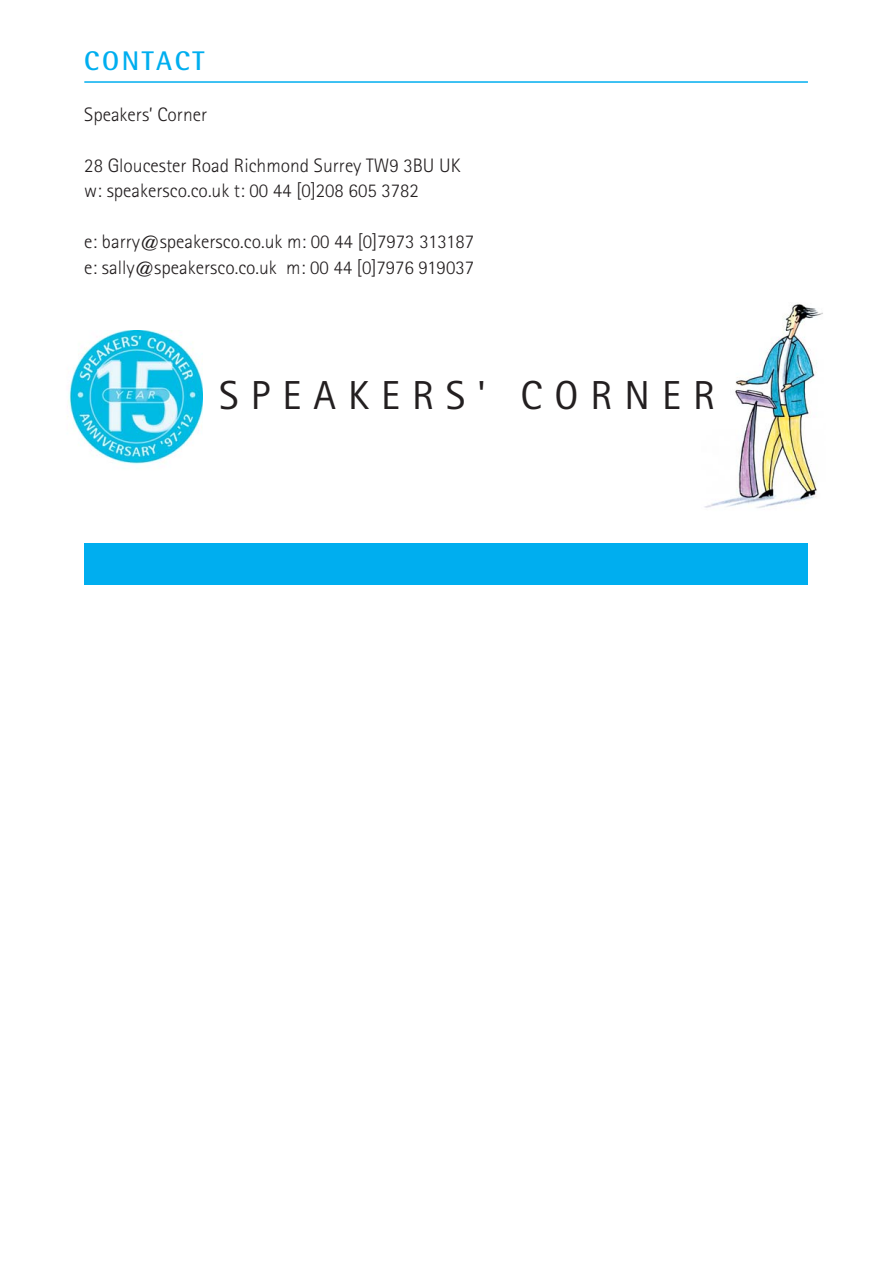
<style>
.page{position:relative;width:893px;height:1263px;background:#fff}
.page>*{position:absolute;margin:0;border:0;box-sizing:border-box;transform-origin:0 0}
.t1{font:40.5px "Rotis Sans Serif";letter-spacing:.3em;color:#231f20}
.t2{font:700 27px "Rotis Semi Sans";letter-spacing:.1em;color:#00aeef}
.t3{font:300 19.5px/25.5px "Rotis Sans Serif";color:#231f20}
</style>
<div class="page">
<img style="left:67px;top:330px;width:136px;height:134px">
<img style="left:704px;top:304px;width:119px;height:204px">
<div style="left:84px;top:543px;width:724px;height:42px;background:#00aeef"></div>
<hr style="left:84px;top:81px;width:724px;height:2px;background:#00aeef">
<h2 class="t2" style="left:84px;top:51px;width:122px">CONTACT</h2>
<p class="t3" style="left:84px;top:103px;width:124px">Speakers’ Corner</p>
<p class="t3" style="left:84px;top:154px;width:378px">28 Gloucester Road Richmond Surrey TW9 3BU UK w: speakersco.co.uk t: 00 44 [0]208 605 3782</p>
<p class="t3" style="left:84px;top:231px;width:391px">e: barry@speakersco.co.uk m: 00 44 [0]7973 313187 e: sally@speakersco.co.uk m: 00 44 [0]7976 919037</p>
<h1 class="t1" style="left:219px;top:381px;width:497px">SPEAKERS' CORNER</h1>
</div>
